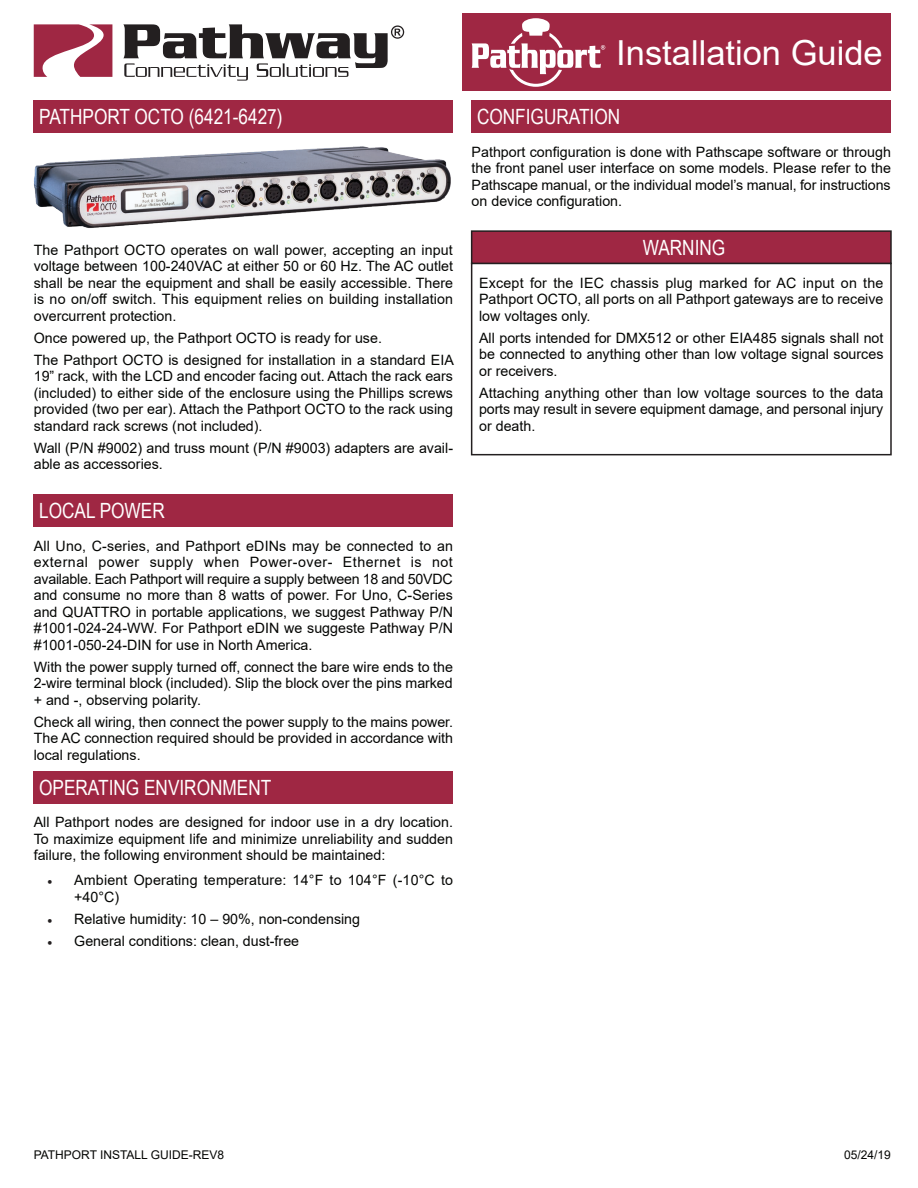
<style>
.page{position:relative;width:918px;height:1188px;background:#fff}
.page>*{position:absolute;margin:0;border:0;box-sizing:border-box;transform-origin:0 0}
.t1{font:34.5px "Arial";color:#fff}
.t2{font:21px "Arial Narrow";color:#fff}
.Paragraph_Style25{font:14.25px/16.5px "Arial";color:#040503;text-align:justify}
.t3{font:12px "Arial";color:#040503}
.s1{font-family:"Minion Pro";color:#231f20}
</style>
<div class="page">
<div style="left:462px;top:14px;width:429px;height:78px;background:#9f2743"></div>
<div style="left:471px;top:263px;width:421px;height:192px;border:2px solid #231f20"></div>
<div style="left:34px;top:100px;width:419px;height:33px;background:#9f2743"></div>
<div style="left:34px;top:495px;width:419px;height:32px;background:#9f2743"></div>
<div style="left:34px;top:771px;width:419px;height:32px;background:#9f2743"></div>
<div style="left:472px;top:100px;width:419px;height:33px;background:#9f2743"></div>
<div style="left:472px;top:231px;width:419px;height:32px;background:#9f2743"></div>
<div style="left:471px;top:230px;width:421px;height:34px;border:2px solid #231f20"></div>
<svg style="left:34px;top:24px;width:78px;height:53px"></svg>
<svg style="left:123px;top:24px;width:281px;height:57px"></svg>
<svg style="left:472px;top:18px;width:133px;height:69px"></svg>
<img style="left:34px;top:146px;width:417px;height:82px">
<p class="t2" style="left:39px;top:101px;width:245px">PATHPORT OCTO (6421-6427)</p>
<p class="Paragraph_Style25" style="left:34px;top:242px;width:421px">The Pathport OCTO operates on wall power, accepting an input voltage between 100-240VAC at either 50 or 60 Hz. The AC outlet shall be near the equipment and shall be easily accessible. There is no on/off switch. This equipment relies on building installation overcurrent protection.</p>
<p class="Paragraph_Style25" style="left:34px;top:330px;width:350px">Once powered up, the Pathport OCTO is ready for use.</p>
<p class="Paragraph_Style25" style="left:34px;top:351px;width:422px">The Pathport OCTO is designed for installation in a standard EIA 19” rack, with the LCD and encoder facing out. Attach the rack ears (included) to either side of the enclosure using the Phillips screws provided (two per ear). Attach the Pathport OCTO to the rack using standard rack screws (not included).</p>
<p class="Paragraph_Style25" style="left:34px;top:439px;width:421px">Wall (P/N #9002) and truss mount (P/N #9003) adapters are avail&shy;able as accessories.</p>
<p class="t2" style="left:39px;top:496px;width:127px">LOCAL POWER</p>
<p class="Paragraph_Style25" style="left:34px;top:537px;width:421px">All Uno, C-series, and Pathport eDINs may be connected to an external power supply when Power-over- Ethernet is not available. Each Pathport will require a supply between 18 and 50VDC and consume no more than 8 watts of power. For Uno, C-Series and QUATTRO in portable applications, we suggest Pathway P/N #1001-024-24-WW. For Pathport eDIN we suggeste Pathway P/N #1001-050-24-DIN for use in North America.</p>
<p class="Paragraph_Style25" style="left:34px;top:658px;width:421px">With the power supply turned off, connect the bare wire ends to the 2-wire terminal block (included). Slip the block over the pins marked + and -, observing polarity.</p>
<p class="Paragraph_Style25" style="left:34px;top:713px;width:421px">Check all wiring, then connect the power supply to the mains power.<br>The AC connection required should be provided in accordance with local regulations.</p>
<p class="t2" style="left:39px;top:772px;width:234px">OPERATING ENVIRONMENT</p>
<p class="Paragraph_Style25" style="left:34px;top:814px;width:421px">All Pathport nodes are designed for indoor use in a dry location.<br>To maximize equipment life and minimize unreliability and sudden failure, the following environment should be maintained:</p>
<p class="Paragraph_Style25" style="left:74px;top:872px;width:380px;text-indent:-27px"><span class="s1">•</span> Ambient Operating temperature: 14°F to 104°F (-10°C to +40°C)</p>
<p class="Paragraph_Style25" style="left:47px;top:910px;width:314px"><span class="s1">•</span> Relative humidity: 10 – 90%, non-condensing</p>
<p class="Paragraph_Style25" style="left:47px;top:932px;width:253px"><span class="s1">•</span> General conditions: clean, dust-free</p>
<h1 class="t1" style="left:616px;top:29px;width:268px">Installation Guide</h1>
<p class="t2" style="left:477px;top:101px;width:145px">CONFIGURATION</p>
<p class="Paragraph_Style25" style="left:472px;top:143px;width:421px">Pathport configuration is done with Pathscape software or through the front panel user interface on some models. Please refer to the Pathscape manual, or the individual model’s manual, for instructions on device configuration.</p>
<p class="t2" style="left:643px;top:232px;width:84px">WARNING</p>
<p class="Paragraph_Style25" style="left:479px;top:275px;width:406px">Except for the IEC chassis plug marked for AC input on the Pathport OCTO, all ports on all Pathport gateways are to receive low voltages only.</p>
<p class="Paragraph_Style25" style="left:479px;top:330px;width:406px">All ports intended for DMX512 or other EIA485 signals shall not be connected to anything other than low voltage signal sources or receivers.</p>
<p class="Paragraph_Style25" style="left:479px;top:384px;width:406px">Attaching anything other than low voltage sources to the data ports may result in severe equipment damage, and personal injury or death.</p>
<p class="t3" style="left:34px;top:1147px;width:192px">PATHPORT INSTALL GUIDE-REV8</p>
<p class="t3" style="left:844px;top:1147px;width:48px">05/24/19</p>
</div>
